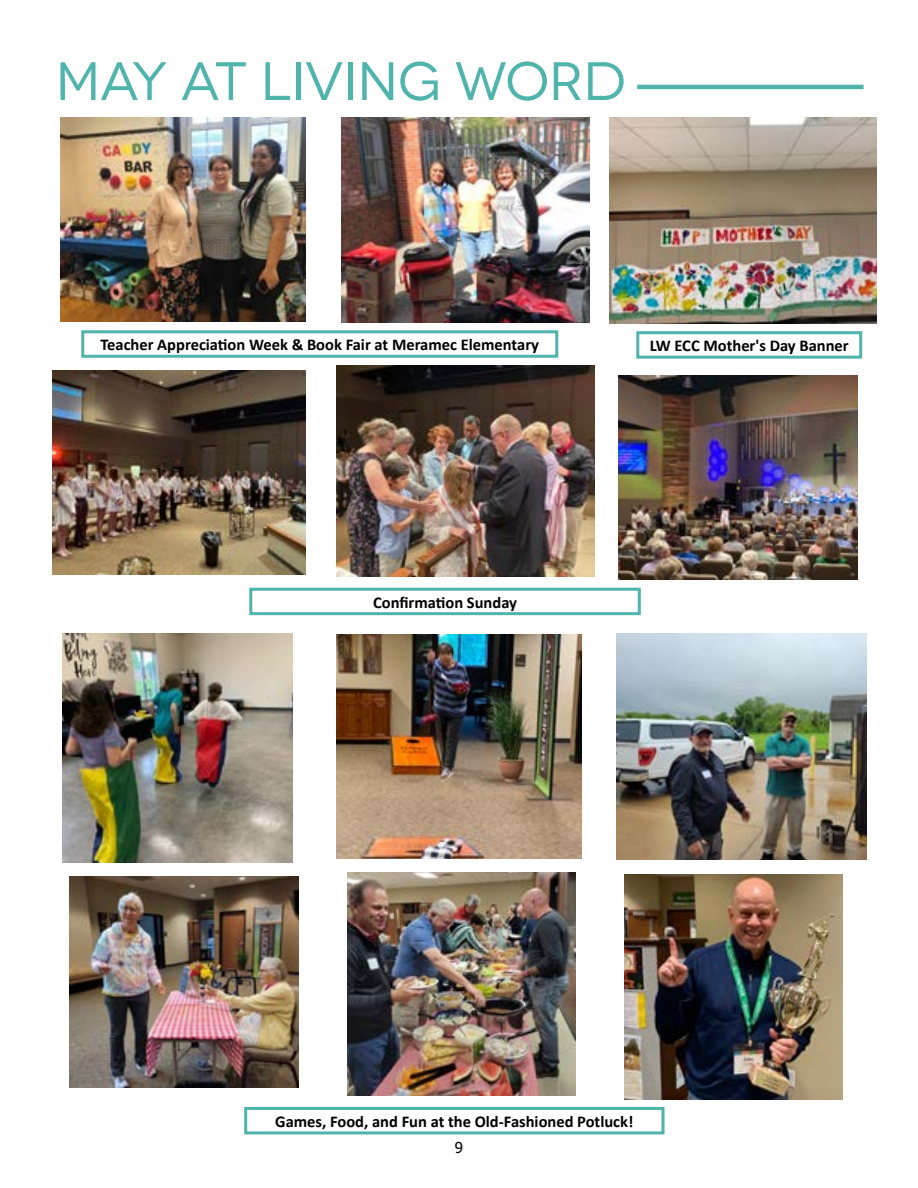
<style>
.page{position:relative;width:918px;height:1188px;background:#fff}
.page>*{position:absolute;margin:0;border:0;box-sizing:border-box;transform-origin:0 0}
.t1{font:54px "Novecentowide";letter-spacing:-.01em;color:#4fb4ac}
.t2{font:700 16.5px "Calibri";color:#000}
.t3{font:15px "Tahoma";color:#000}
</style>
<div class="page">
<hr style="left:637px;top:85px;width:227px;height:4px;background:#4fb4ac">
<img style="left:60px;top:117px;width:245px;height:204px">
<img style="left:609px;top:118px;width:267px;height:206px">
<img style="left:342px;top:117px;width:248px;height:205px">
<img style="left:52px;top:370px;width:253px;height:204px">
<img style="left:616px;top:633px;width:251px;height:226px">
<img style="left:336px;top:365px;width:259px;height:212px">
<img style="left:69px;top:877px;width:230px;height:211px">
<img style="left:348px;top:873px;width:228px;height:223px">
<img style="left:62px;top:633px;width:230px;height:230px">
<img style="left:619px;top:375px;width:239px;height:204px">
<img style="left:337px;top:634px;width:244px;height:224px">
<img style="left:625px;top:875px;width:218px;height:225px">
<div style="left:244px;top:1107px;width:420px;height:27px;border:3px solid #4fb4ac"></div>
<div style="left:636px;top:331px;width:226px;height:28px;border:3px solid #4fb4ac"></div>
<div style="left:81px;top:330px;width:477px;height:28px;border:3px solid #4fb4ac"></div>
<div style="left:249px;top:588px;width:392px;height:27px;border:3px solid #4fb4ac"></div>
<h1 class="t1" style="left:56px;top:49px;width:572px">MAY AT LIVING WORD</h1>
<p class="t2" style="left:100px;top:333px;width:440px">Teacher Appreciation Week &amp; Book Fair at Meramec Elementary</p>
<p class="t2" style="left:650px;top:334px;width:201px">LW ECC Mother's Day Banner</p>
<p class="t2" style="left:373px;top:590px;width:145px">Confirmation Sunday</p>
<p class="t2" style="left:275px;top:1110px;width:360px">Games, Food, and Fun at the Old-Fashioned Potluck!</p>
<p class="t3" style="left:455px;top:1137px;width:10px">9</p>
</div>
